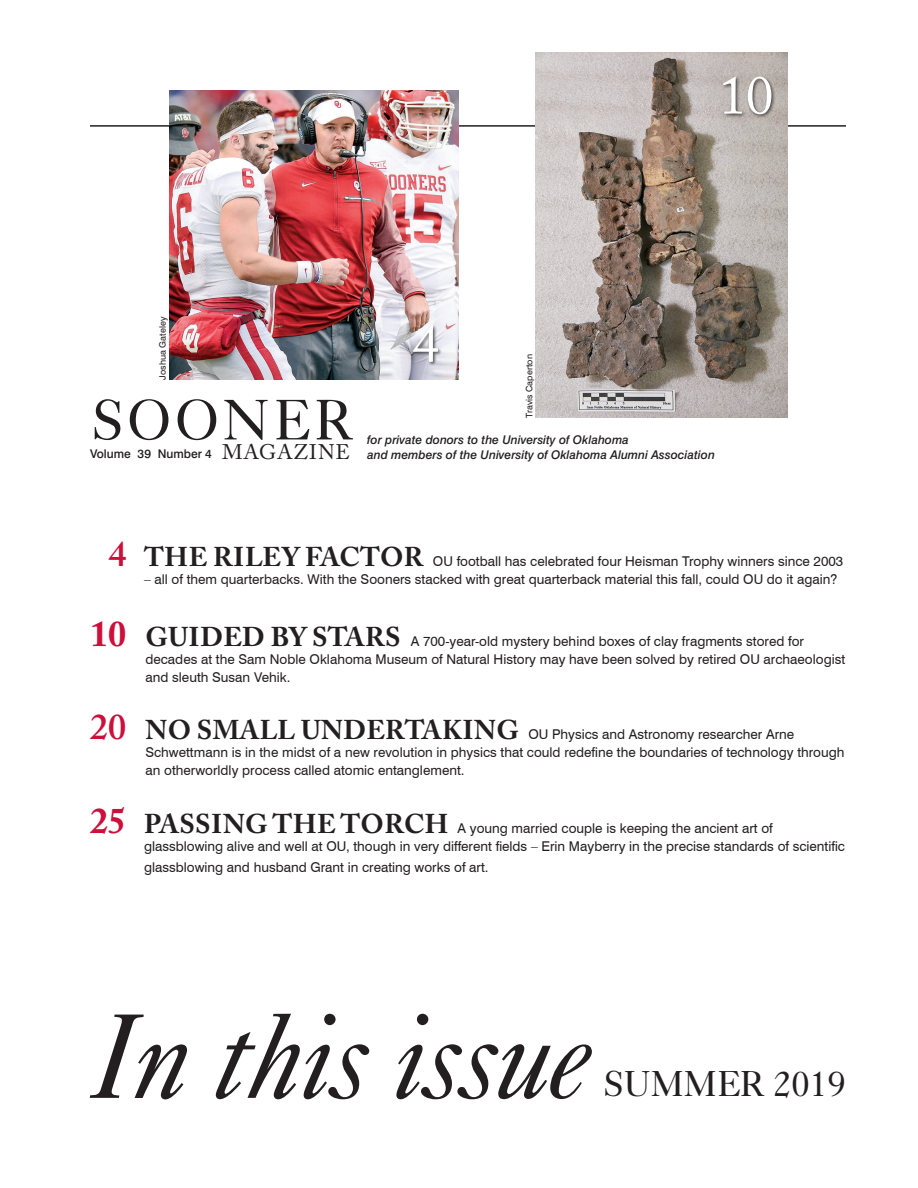
<style>
.page{position:relative;width:918px;height:1188px;background:#fff}
.page>*{position:absolute;margin:0;border:0;box-sizing:border-box;transform-origin:0 0}
.Letters{font:italic 120px "Caslon 540 BT";color:#231f20}
.t1{font:57px "Caslon 540 BT";letter-spacing:.075em;color:#231f20}
.Letters-2{font:54px "Adobe Caslon Pro";color:#fff}
.Cutline{font:36px "Caslon 540 BT";color:#231f20}
.t2{font:21px "Adobe Caslon Pro";letter-spacing:.04em;color:#231f20}
.Contents_Head{font:13.5px/18px "Swiss 721 BT";color:#231f20}
.t3{font:italic 500 12px "Swiss 721 BT";color:#231f20}
.t4{font:500 12px "Swiss 721 BT";color:#231f20}
.Photo_Credit{font:9px "Swiss 721 BT";letter-spacing:.005em;color:#231f20}
.s1{font-family:"Adobe Caslon Pro";font-weight:600;font-size:36px;color:#cd0f3b}
.s2{font-family:"Adobe Caslon Pro";font-weight:700;font-size:27px}
.s3{font-family:"Adobe Caslon Pro";font-weight:700;font-size:36px;color:#cd0f3b}
</style>
<div class="page">
<hr style="left:90px;top:125px;width:756px;height:2px;background:#231f20">
<img style="left:169px;top:90px;width:290px;height:290px">
<div style="left:412px;top:324px;width:31px;height:42px;background:#231f20;opacity:.75"></div>
<img style="left:536px;top:52px;width:251px;height:366px">
<div style="left:722px;top:76px;width:54px;height:42px;background:#231f20;opacity:.75"></div>
<p class="Letters-2" style="left:719px;top:63px;width:56px">10</p>
<p class="Photo_Credit" style="left:157px;top:380px;width:65px;rotate:-90deg">Joshua Gateley</p>
<p class="t1" style="left:92px;top:385px;width:262px">SOONER</p>
<p class="t2" style="left:222px;top:439px;width:129px">MAGAZINE</p>
<p class="t4" style="left:90px;top:447px;width:124px">Volume 39 Number 4</p>
<p class="Letters-2" style="left:412px;top:312px;width:28px">4</p>
<p class="Photo_Credit" style="left:523px;top:418px;width:65px;rotate:-90deg">Travis Caperton</p>
<p class="t3" style="left:367px;top:432px;width:263px">for private donors to the University of Oklahoma</p>
<p class="t3" style="left:367px;top:447px;width:349px">and members of the University of Oklahoma Alumni Association</p>
<p class="Contents_Head" style="left:108px;top:552px;width:736px"><span class="s1">4</span> <span class="s2">THE RILEY FACTOR</span> OU football has celebrated four Heisman Trophy winners since 2003</p>
<p class="Contents_Head" style="left:144px;top:570px;width:695px">– all of them quarterbacks. With the Sooners stacked with great quarterback material this fall, could OU do it again?</p>
<p class="Contents_Head" style="left:146px;top:631px;width:701px;text-indent:-56px"><span class="s3">10</span> <span class="s2">GUIDED BY STARS</span> A 700-year-old mystery behind boxes of clay fragments stored for decades at the Sam Noble Oklahoma Museum of Natural History may have been solved by retired OU archaeologist and sleuth Susan Vehik.</p>
<p class="Contents_Head" style="left:146px;top:725px;width:701px;text-indent:-56px"><span class="s1">20</span> <span class="s2">NO SMALL UNDERTAKING</span> OU Physics and Astronomy researcher Arne<br>Schwettmann is in the midst of a new revolution in physics that could redefine the boundaries of technology through an otherworldly process called atomic entanglement.</p>
<p class="Contents_Head" style="left:144px;top:819px;width:703px;text-indent:-54px"><span class="s3">25</span> <span class="s2">PASSING THE TORCH</span> A young married couple is keeping the ancient art of glassblowing alive and well at OU, though in very different fields – Erin Mayberry in the precise standards of scientific</p>
<p class="Contents_Head" style="left:144px;top:858px;width:346px">glassblowing and husband Grant in creating works of art.</p>
<p class="Letters" style="left:90px;top:982px;width:502px">In this issue</p>
<p class="Cutline" style="left:604px;top:1061px;width:244px">SUMMER 2019</p>
</div>
